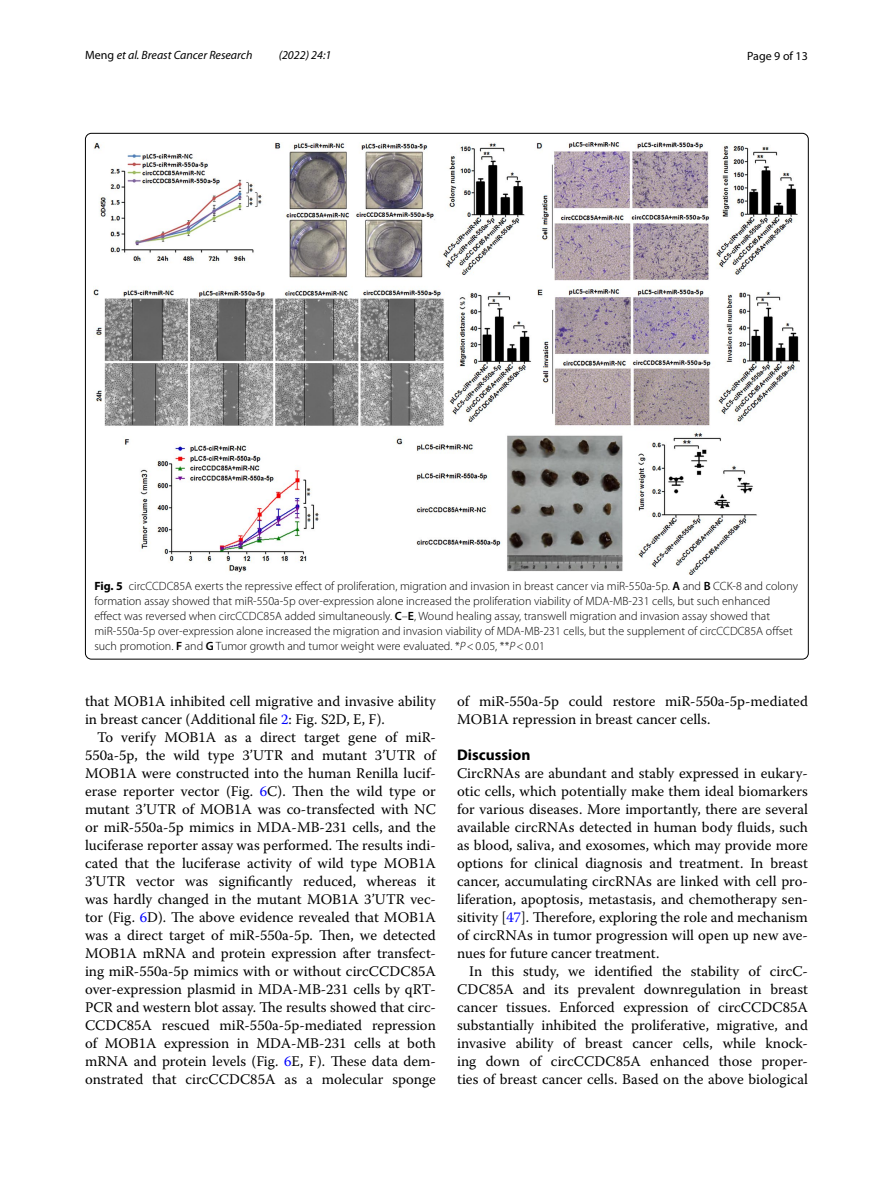
<style>
.page{position:relative;width:893px;height:1187px;background:#fff}
.page>*{position:absolute;margin:0;border:0;box-sizing:border-box;transform-origin:0 0}
.t1{font:700 15.45px "Myriad Pro";color:#000}
.t2{font:14.7px/18px "Warnock Pro";color:#000;text-align:justify}
.t3{font:300 12px/15px "Myriad Pro";color:#000}
.t4{font:italic 12px "Myriad Pro";color:#000}
.t5{font:12px "Myriad Pro";color:#000}
.s1{font-style:normal}
.s2{font-weight:700}
.s3{font-weight:600}
.s4{font-style:italic}
.s5{color:#00f}
</style>
<div class="page">
<img style="left:94px;top:142px;width:706px;height:432px">
<p class="t4" style="left:85px;top:48px;width:169px"><span class="s1">Meng</span> et al. Breast Cancer Research</p>
<p class="t4" style="left:279px;top:48px;width:54px">(2022) 24:1</p>
<p class="t5" style="left:747px;top:48px;width:62px">Page 9 of 13</p>
<p class="t3" style="left:94px;top:578px;width:705px"><span class="s2">Fig. 5</span> circCCDC85A exerts the repressive effect of proliferation, migration and invasion in breast cancer via miR-550a-5p. <span class="s3">A</span> and <span class="s3">B</span> CCK-8 and colony formation assay showed that miR-550a-5p over-expression alone increased the proliferation viability of MDA-MB-231 cells, but such enhanced effect was reversed when circCCDC85A added simultaneously. <span class="s3">C</span>–<span class="s3">E</span>, Wound healing assay, transwell migration and invasion assay showed that miR-550a-5p over-expression alone increased the migration and invasion viability of MDA-MB-231 cells, but the supplement of circCCDC85A offset such promotion. <span class="s3">F</span> and <span class="s3">G</span> Tumor growth and tumor weight were evaluated. *<span class="s4">P</span>&lt;0.05, **<span class="s4">P</span>&lt;0.01</p>
<p class="t2" style="left:85px;top:691px;width:352px">that MOB1A inhibited cell migrative and invasive ability in breast cancer (Additional file <span class="s5">2</span>: Fig. S2D, E, F).</p>
<p class="t2" style="left:85px;top:727px;width:352px;text-indent:12px">To verify MOB1A as a direct target gene of miR-550a-5p, the wild type 3’UTR and mutant 3’UTR of MOB1A were constructed into the human Renilla lucif&shy;erase reporter vector (Fig. <span class="s5">6</span>C). Then the wild type or mutant 3’UTR of MOB1A was co-transfected with NC or miR-550a-5p mimics in MDA-MB-231 cells, and the luciferase reporter assay was performed. The results indi&shy;cated that the luciferase activity of wild type MOB1A 3’UTR vector was significantly reduced, whereas it was hardly changed in the mutant MOB1A 3’UTR vec&shy;tor (Fig. <span class="s5">6</span>D). The above evidence revealed that MOB1A was a direct target of miR-550a-5p. Then, we detected MOB1A mRNA and protein expression after transfect&shy;ing miR-550a-5p mimics with or without circCCDC85A over-expression plasmid in MDA-MB-231 cells by qRT-PCR and western blot assay. The results showed that circ-CCDC85A rescued miR-550a-5p-mediated repression of MOB1A expression in MDA-MB-231 cells at both mRNA and protein levels (Fig. <span class="s5">6</span>E, F). These data dem&shy;onstrated that circCCDC85A as a molecular sponge</p>
<p class="t2" style="left:457px;top:691px;width:352px">of miR-550a-5p could restore miR-550a-5p-mediated<br>MOB1A repression in breast cancer cells.</p>
<p class="t1" style="left:457px;top:744px;width:75px">Discussion</p>
<p class="t2" style="left:457px;top:763px;width:352px">CircRNAs are abundant and stably expressed in eukary&shy;otic cells, which potentially make them ideal biomarkers for various diseases. More importantly, there are several available circRNAs detected in human body fluids, such as blood, saliva, and exosomes, which may provide more options for clinical diagnosis and treatment. In breast cancer, accumulating circRNAs are linked with cell pro&shy;liferation, apoptosis, metastasis, and chemotherapy sen&shy;sitivity [<span class="s5">47</span>]. Therefore, exploring the role and mechanism of circRNAs in tumor progression will open up new ave&shy;nues for future cancer treatment.</p>
<p class="t2" style="left:457px;top:961px;width:352px;text-indent:12px">In this study, we identified the stability of circC-CDC85A and its prevalent downregulation in breast cancer tissues. Enforced expression of circCCDC85A substantially inhibited the proliferative, migrative, and invasive ability of breast cancer cells, while knock&shy;ing down of circCCDC85A enhanced those proper&shy;ties of breast cancer cells. Based on the above biological</p>
</div>
